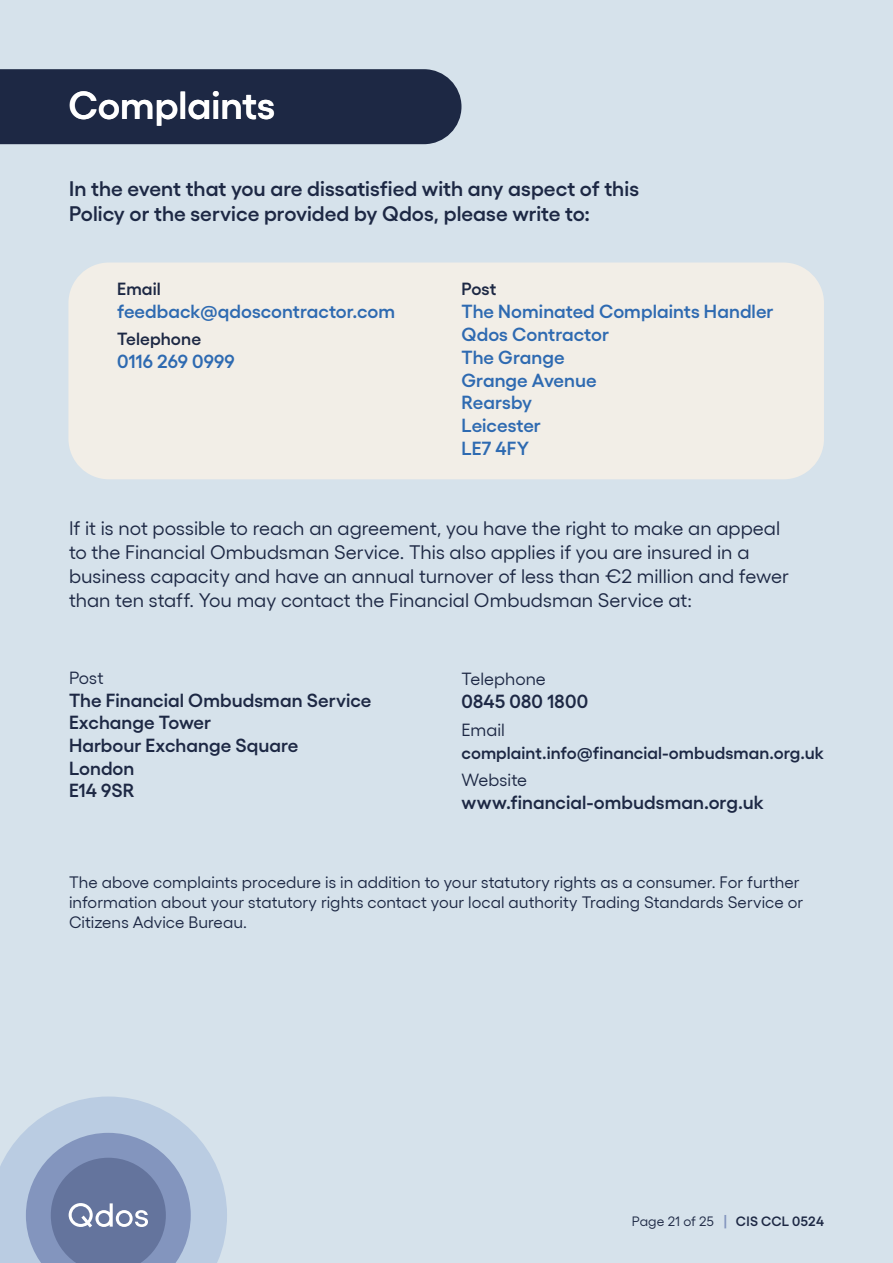
<style>
.page{position:relative;width:893px;height:1263px;background:#d6e2eb}
.page>*{position:absolute;margin:0;border:0;box-sizing:border-box;transform-origin:0 0}
.t1{font:600 39px "Gellix";color:#fff}
.t2{font:600 21px/25.5px "Gellix";color:#1d2844}
.t3{font:19.5px/24px "Gellix";color:#1d2844}
.t4{font:600 18.9px/23px "Gellix";color:#2e6ab1}
.t5{font:600 18.9px/22.6px "Gellix";color:#1d2844}
.t6{font:17.55px "Gellix";color:#1d2844}
.t7{font:600 17.55px "Gellix";letter-spacing:.005em;color:#1d2844}
.t8{font:600 17.25px "Gellix";letter-spacing:.005em;color:#1d2844}
.t9{font:16.5px/20.2px "Gellix";letter-spacing:.005em;color:#1d2844}
.t10{font:13.5px "Gellix";letter-spacing:.015em;color:#1d2844}
.s1{font-weight:600;font-size:13.8px;color:#8395be}
.s2{font-weight:600}
</style>
<div class="page">
<svg style="left:0;top:1096px;width:227px;height:167px"></svg>
<div style="left:0;top:69px;width:461px;height:75px;background:#1d2844"></div>
<div style="left:68px;top:263px;width:756px;height:216px;background:#f2eee7;border-radius:40px"></div>
<h1 class="t1" style="left:68px;top:75px;width:208px">Complaints</h1>
<p class="t2" style="left:69px;top:174px;width:572px">In the event that you are dissatisfied with any aspect of this<br>Policy or the service provided by Qdos, please write to:</p>
<p class="t7" style="left:117px;top:275px;width:45px">Email</p>
<p class="t4" style="left:117px;top:297px;width:280px">feedback@qdoscontractor.com</p>
<p class="t7" style="left:117px;top:325px;width:86px">Telephone</p>
<p class="t4" style="left:117px;top:348px;width:119px">0116 269 0999</p>
<p class="t7" style="left:461px;top:275px;width:36px">Post</p>
<p class="t4" style="left:461px;top:297px;width:314px">The Nominated Complaints Handler<br>Qdos Contractor<br>The Grange<br>Grange Avenue<br>Rearsby<br>Leicester<br>LE7 4FY</p>
<p class="t3" style="left:69px;top:515px;width:721px">If it is not possible to reach an agreement, you have the right to make an appeal to the Financial Ombudsman Service. This also applies if you are insured in a business capacity and have an annual turnover of less than €2 million and fewer than ten staff. You may contact the Financial Ombudsman Service at:</p>
<p class="t6" style="left:69px;top:664px;width:36px">Post</p>
<p class="t5" style="left:69px;top:687px;width:304px">The Financial Ombudsman Service<br>Exchange Tower<br>Harbour Exchange Square<br>London<br>E14 9SR</p>
<p class="t6" style="left:461px;top:666px;width:86px">Telephone</p>
<p class="t5" style="left:461px;top:688px;width:128px">0845 080 1800</p>
<p class="t6" style="left:461px;top:716px;width:45px">Email</p>
<p class="t8" style="left:461px;top:739px;width:364px">complaint.info@financial-ombudsman.org.uk</p>
<p class="t6" style="left:461px;top:766px;width:67px">Website</p>
<p class="t5" style="left:461px;top:789px;width:304px">www.financial-ombudsman.org.uk</p>
<p class="t9" style="left:69px;top:870px;width:736px">The above complaints procedure is in addition to your statutory rights as a consumer. For further information about your statutory rights contact your local authority Trading Standards Service or<br>Citizens Advice Bureau.</p>
<p class="t10" style="left:632px;top:1211px;width:194px">Page 21 of 25 <span class="s1">|</span> <span class="s2">CIS CCL 0524</span></p>
</div>
